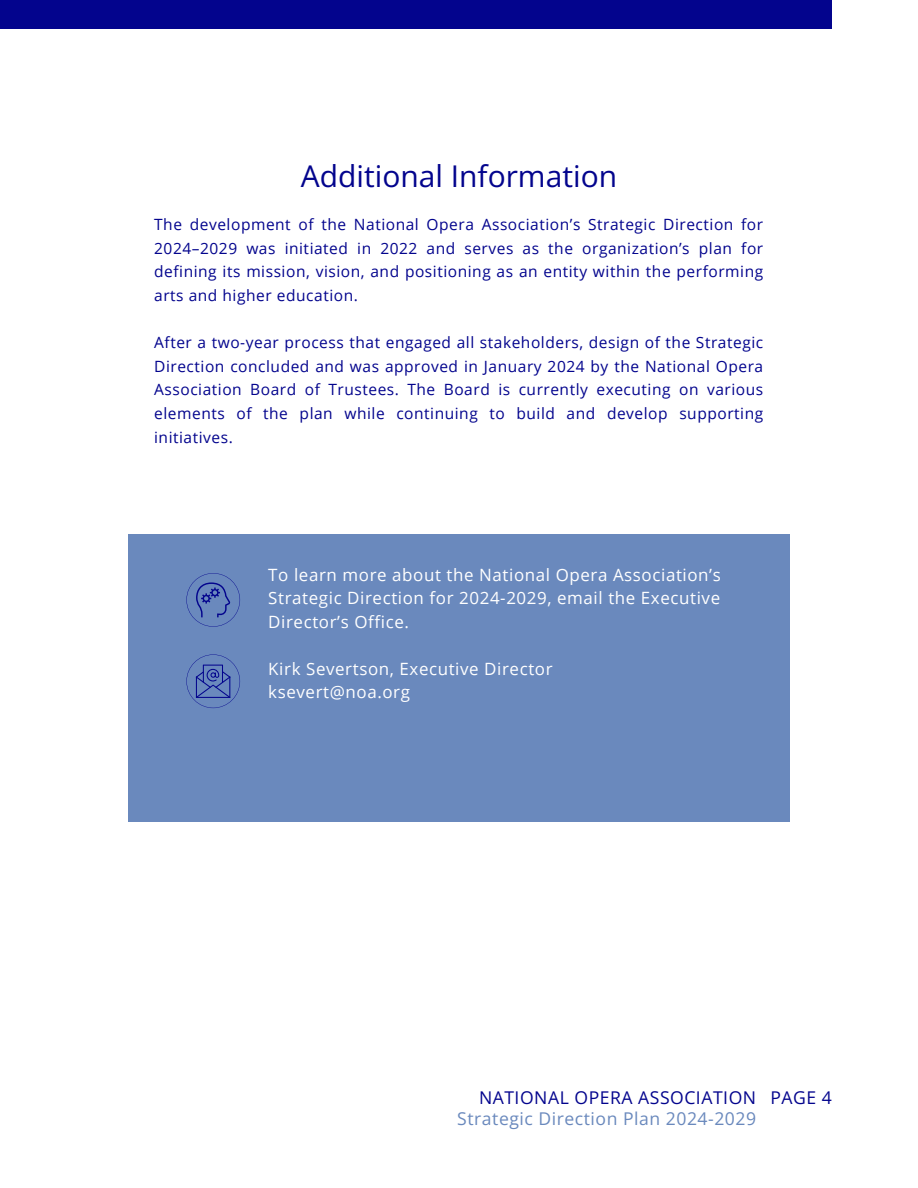
<style>
.page{position:relative;width:918px;height:1188px;background:#fff}
.page>*{position:absolute;margin:0;border:0;box-sizing:border-box;transform-origin:0 0}
.t1{font:30px "Open Sans";color:#03048d}
.t2{font:17.55px "Open Sans";letter-spacing:.03em;color:#6a89bd}
.t3{font:17.55px "Open Sans";letter-spacing:.03em;color:#03048d}
.t4{font:16.95px/23.7px "Open Sans";letter-spacing:.035em;color:#fff;text-align:justify}
.t5{font:15.45px/23.7px "Open Sans";letter-spacing:.035em;color:#03048d;text-align:justify}
</style>
<div class="page">
<div style="left:0;top:0;width:832px;height:29px;background:#03048d"></div>
<div style="left:128px;top:534px;width:662px;height:288px;background:#6a89bd"></div>
<svg style="left:186px;top:573px;width:54px;height:54px"></svg>
<svg style="left:186px;top:654px;width:54px;height:54px"></svg>
<p class="t1" style="left:301px;top:155px;width:318px">Additional Information</p>
<h1 class="t5" style="left:154px;top:212px;width:611px">The development of the National Opera Association’s Strategic Direction for 2024–2029 was initiated in 2022 and serves as the organization’s plan for defining its mission, vision, and positioning as an entity within the performing arts and higher education.</h1>
<p class="t5" style="left:154px;top:330px;width:611px">After a two-year process that engaged all stakeholders, design of the Strategic Direction concluded and was approved in January 2024 by the National Opera Association Board of Trustees. The Board is currently executing on various elements of the plan while continuing to build and develop supporting initiatives.</p>
<p class="t4" style="left:268px;top:562px;width:454px">To learn more about the National Opera Association’s Strategic Direction for 2024-2029, email the Executive Director’s Office.</p>
<p class="t4" style="left:268px;top:656px;width:286px">Kirk Severtson, Executive Director ksevert@noa.org</p>
<p class="t3" style="left:479px;top:1086px;width:279px">NATIONAL OPERA ASSOCIATION</p>
<h3 class="t3" style="left:771px;top:1086px;width:63px">PAGE 4</h3>
<p class="t2" style="left:457px;top:1107px;width:300px">Strategic Direction Plan 2024-2029</p>
</div>
